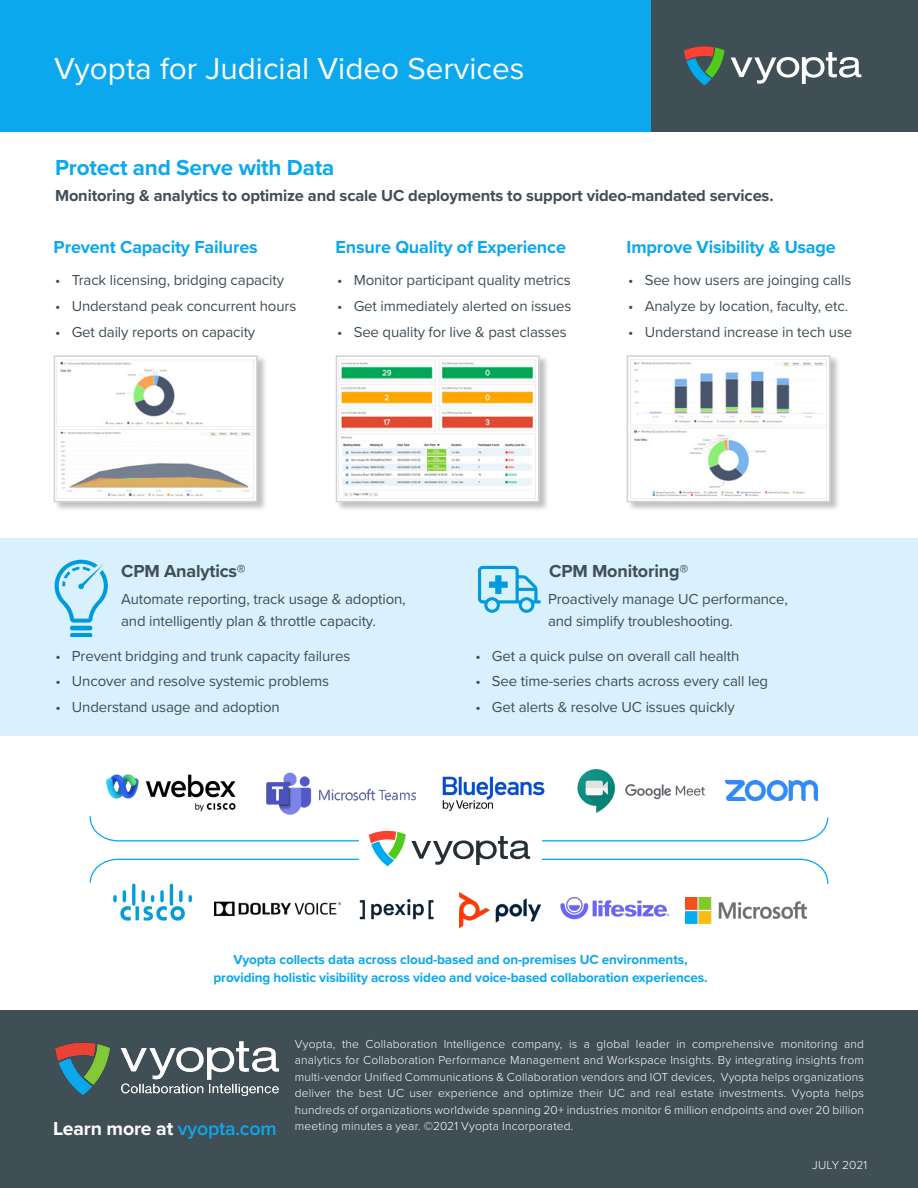
<style>
.page{position:relative;width:918px;height:1188px;background:#fff}
.page>*{position:absolute;margin:0;border:0;box-sizing:border-box;transform-origin:0 0}
.t1{font:31.5px "Proxima Nova";color:#fff}
.t2{font:700 22.5px "Proxima Nova";letter-spacing:-.01em;color:#0ca8ed}
.t3{font:700 18px "Proxima Nova";letter-spacing:-.01em;color:#0ca8ed}
.t4{font:700 18px "Proxima Nova";letter-spacing:-.01em;color:#404e55}
.t5{font:700 16.5px "Proxima Nova";letter-spacing:-.01em;color:#404e55}
.t6{font:15px/22.5px "Proxima Nova";letter-spacing:-.01em;color:#404e55}
.t7{font:700 13.5px/18px "Proxima Nova";letter-spacing:-.01em;color:#0ca8ed;text-align:center}
.t8{font:300 12px "Proxima Nova";letter-spacing:.015em;color:#fff}
.s1{font-weight:700;font-size:19.5px}
.s2{font-weight:600;font-size:19.5px;color:#0ca8ed}
</style>
<div class="page">
<div style="left:0;top:0;width:652px;height:132px;background:#0ca8ed"></div>
<div style="left:651px;top:0;width:267px;height:132px;background:#404e55"></div>
<svg style="left:684px;top:46px;width:41px;height:39px"></svg>
<svg style="left:731px;top:52px;width:130px;height:32px"></svg>
<div style="left:0;top:538px;width:918px;height:198px;background:#d8f1fc"></div>
<div style="left:53px;top:355px;width:215px;height:157px;background:#000;opacity:.25"></div>
<img style="left:57px;top:358px;width:198px;height:141px">
<div style="left:54px;top:355px;width:204px;height:147px;border:2px solid #d1d3d4"></div>
<div style="left:335px;top:355px;width:215px;height:157px;background:#000;opacity:.25"></div>
<img style="left:339px;top:358px;width:198px;height:141px">
<div style="left:336px;top:355px;width:204px;height:147px;border:2px solid #d1d3d4"></div>
<div style="left:626px;top:355px;width:215px;height:157px;background:#000;opacity:.25"></div>
<img style="left:630px;top:358px;width:198px;height:141px">
<div style="left:627px;top:355px;width:204px;height:147px;border:2px solid #d1d3d4"></div>
<div style="left:0;top:1011px;width:918px;height:177px;background:#404e55"></div>
<img style="left:55px;top:1041px;width:223px;height:55px">
<svg style="left:54px;top:560px;width:54px;height:76px"></svg>
<svg style="left:478px;top:566px;width:63px;height:47px"></svg>
<svg style="left:89px;top:816px;width:740px;height:68px"></svg>
<div style="left:359px;top:819px;width:183px;height:60px;background:#fff"></div>
<img style="left:439px;top:776px;width:110px;height:43px">
<img style="left:113px;top:884px;width:80px;height:37px">
<img style="left:560px;top:880px;width:110px;height:40px">
<img style="left:359px;top:899px;width:75px;height:21px">
<img style="left:460px;top:892px;width:80px;height:35px">
<img style="left:686px;top:898px;width:120px;height:26px">
<img style="left:725px;top:780px;width:92px;height:21px">
<img style="left:259px;top:772px;width:163px;height:48px">
<img style="left:106px;top:774px;width:130px;height:38px">
<svg style="left:369px;top:831px;width:161px;height:35px"></svg>
<img style="left:214px;top:878px;width:126px;height:38px">
<img style="left:577px;top:769px;width:128px;height:44px">
<h1 class="t1" style="left:54px;top:45px;width:472px">Vyopta for Judicial Video Services</h1>
<h2 class="t2" style="left:55px;top:151px;width:281px">Protect and Serve with Data</h2>
<p class="t5" style="left:55px;top:183px;width:720px">Monitoring &amp; analytics to optimize and scale UC deployments to support video-mandated services.</p>
<p class="t3" style="left:54px;top:234px;width:206px">Prevent Capacity Failures</p>
<p class="t3" style="left:336px;top:234px;width:232px">Ensure Quality of Experience</p>
<p class="t3" style="left:627px;top:234px;width:211px">Improve Visibility &amp; Usage</p>
<p class="t6" style="left:55px;top:269px;width:230px">• Track licensing, bridging capacity</p>
<p class="t6" style="left:55px;top:294px;width:243px">• Understand peak concurrent hours</p>
<p class="t6" style="left:55px;top:320px;width:202px">• Get daily reports on capacity</p>
<p class="t6" style="left:337px;top:269px;width:235px">• Monitor participant quality metrics</p>
<p class="t6" style="left:337px;top:294px;width:236px">• Get immediately alerted on issues</p>
<p class="t6" style="left:337px;top:320px;width:231px">• See quality for live &amp; past classes</p>
<p class="t6" style="left:628px;top:269px;width:225px">• See how users are joinging calls</p>
<p class="t6" style="left:628px;top:294px;width:221px">• Analyze by location, faculty, etc.</p>
<p class="t6" style="left:628px;top:320px;width:226px">• Understand increase in tech use</p>
<p class="t4" style="left:121px;top:558px;width:126px">CPM Analytics®</p>
<p class="t4" style="left:549px;top:558px;width:141px">CPM Monitoring®</p>
<p class="t6" style="left:121px;top:587px;width:286px">Automate reporting, track usage &amp; adoption, and intelligently plan &amp; throttle capacity.</p>
<p class="t6" style="left:548px;top:587px;width:241px">Proactively manage UC performance, and simplify troubleshooting.</p>
<p class="t6" style="left:475px;top:644px;width:265px">• Get a quick pulse on overall call health</p>
<p class="t6" style="left:475px;top:670px;width:294px">• See time-series charts across every call leg</p>
<p class="t6" style="left:475px;top:695px;width:261px">• Get alerts &amp; resolve UC issues quickly</p>
<p class="t6" style="left:55px;top:644px;width:296px">• Prevent bridging and trunk capacity failures</p>
<p class="t6" style="left:55px;top:670px;width:275px">• Uncover and resolve systemic problems</p>
<p class="t6" style="left:55px;top:695px;width:226px">• Understand usage and adoption</p>
<p class="t7" style="left:214px;top:951px;width:495px">Vyopta collects data across cloud-based and on-premises UC environments, providing holistic visibility across video and voice-based collaboration experiences.</p>
<p class="t8" style="left:295px;top:1035px;width:571px">Vyopta, the Collaboration Intelligence company, is a global leader in comprehensive monitoring and</p>
<p class="t8" style="left:295px;top:1051px;width:571px">analytics for Collaboration Performance Management and Workspace Insights. By integrating insights from</p>
<p class="t8" style="left:295px;top:1068px;width:571px">multi-vendor Unified Communications &amp; Collaboration vendors and IOT devices, Vyopta helps organizations</p>
<p class="t8" style="left:295px;top:1084px;width:571px">deliver the best UC user experience and optimize their UC and real estate investments. Vyopta helps</p>
<p class="t8" style="left:295px;top:1101px;width:571px">hundreds of organizations worldwide spanning 20+ industries monitor 6 million endpoints and over 20 billion</p>
<p class="t8" style="left:53px;top:1117px;width:522px"><span class="s1">Learn more at</span> <span class="s2">vyopta.com</span> meeting minutes a year. ©2021 Vyopta Incorporated.</p>
<p class="t8" style="left:812px;top:1156px;width:57px">JULY 2021</p>
</div>
